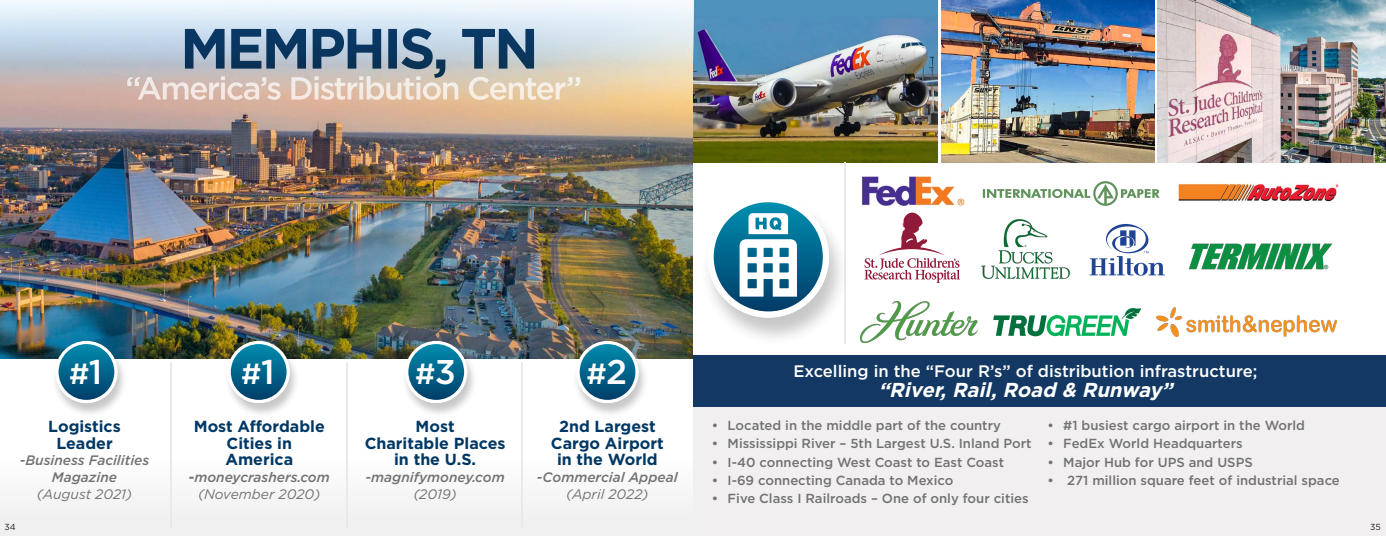
<style>
.page{position:relative;width:1386px;height:536px;background:#fff}
.page>*{position:absolute;margin:0;border:0;box-sizing:border-box;transform-origin:0 0}
.Subheading_-_gray{font:500 29.14px "Gotham";color:#fff}
.t1{font:italic 700 20.12px "Gotham";color:#fff}
.t2{font:500 16.62px "Gotham";color:#fff}
.t3{font:700 16.01px "Gotham";color:#003864}
.t4{font:italic 500 13.74px/16.6px "Gotham";color:#717271;text-align:center}
.t5{font:italic 13.74px "Gotham";color:#717271}
.t6{font:500 13.12px "Gotham";color:#717271}
.t7{font:8.75px "Gotham";color:#231f20}
.s1{font-size:34.21px}
.s2{font-weight:700;font-style:normal}
.s3{font-weight:400}
</style>
<div class="page">
<div style="left:0;top:457px;width:1386px;height:79px;background:#f5f5f5"></div>
<img style="left:0;top:64px;width:693px;height:294px">
<img style="left:693px;top:0;width:244px;height:162px">
<svg style="left:0;top:0;width:694px;height:64px"></svg>
<img style="left:1158px;top:0;width:228px;height:162px">
<img style="left:941px;top:0;width:213px;height:162px">
<div style="left:694px;top:396px;width:692px;height:140px;background:#f2eff0"></div>
<hr style="left:171px;top:362px;width:1px;height:166px;background:#ebe8e9">
<hr style="left:346px;top:362px;width:1px;height:166px;background:#ebe8e9">
<hr style="left:521px;top:362px;width:1px;height:166px;background:#ebe8e9">
<hr style="left:844px;top:162px;width:1px;height:182px;background:#ebe8e9">
<img style="left:861px;top:176px;width:103px;height:30px">
<svg style="left:983px;top:181px;width:177px;height:25px"></svg>
<img style="left:1178px;top:182px;width:161px;height:21px">
<svg style="left:1090px;top:224px;width:75px;height:51px"></svg>
<img style="left:1157px;top:308px;width:180px;height:28px">
<svg style="left:864px;top:212px;width:96px;height:71px"></svg>
<img style="left:981px;top:219px;width:89px;height:60px">
<img style="left:1189px;top:243px;width:144px;height:27px">
<img style="left:860px;top:301px;width:118px;height:41px">
<svg style="left:993px;top:308px;width:148px;height:28px"></svg>
<div style="left:693px;top:355px;width:693px;height:52px;background:#133863"></div>
<div style="left:52px;top:341px;width:76px;height:76px;background:#231f20;opacity:.25"></div>
<svg style="left:57px;top:342px;width:59px;height:59px"></svg>
<div style="left:55px;top:341px;width:63px;height:62px;border:3px solid #fff;border-radius:50%"></div>
<div style="left:224px;top:341px;width:76px;height:76px;background:#231f20;opacity:.25"></div>
<svg style="left:229px;top:342px;width:59px;height:59px"></svg>
<div style="left:228px;top:341px;width:62px;height:62px;border:3px solid #fff;border-radius:50%"></div>
<div style="left:573px;top:341px;width:76px;height:76px;background:#231f20;opacity:.25"></div>
<svg style="left:578px;top:342px;width:59px;height:59px"></svg>
<div style="left:577px;top:341px;width:62px;height:62px;border:3px solid #fff;border-radius:50%"></div>
<div style="left:700px;top:197px;width:149px;height:149px;background:#231f20;opacity:.25"></div>
<svg style="left:711px;top:199px;width:115px;height:115px"></svg>
<div style="left:708px;top:196px;width:121px;height:121px;border:6px solid #fff;border-radius:50%"></div>
<svg style="left:740px;top:213px;width:57px;height:83px"></svg>
<div style="left:402px;top:341px;width:75px;height:76px;background:#231f20;opacity:.25"></div>
<svg style="left:407px;top:342px;width:59px;height:59px"></svg>
<div style="left:405px;top:341px;width:62px;height:62px;border:3px solid #fff;border-radius:50%"></div>
<svg style="left:127px;top:28px;width:453px;height:72px"></svg>
<p class="Subheading_-_gray" style="left:69px;top:354px;width:35px">#<span class="s1">1</span></p>
<p class="t3" style="left:48px;top:415px;width:74px">Logistics</p>
<p class="t3" style="left:56px;top:432px;width:58px">Leader</p>
<p class="t4" style="left:20px;top:452px;width:131px">-Business Facilities<br>Magazine</p>
<p class="t5" style="left:37px;top:485px;width:97px">(August 2021)</p>
<p class="Subheading_-_gray" style="left:241px;top:354px;width:35px">#<span class="s1">1</span></p>
<p class="t3" style="left:194px;top:415px;width:133px">Most Affordable</p>
<p class="t3" style="left:227px;top:432px;width:67px">Cities in</p>
<p class="t3" style="left:225px;top:449px;width:69px">America</p>
<p class="t4" style="left:189px;top:468px;width:143px"><span class="s2">-</span>moneycrashers.com</p>
<p class="t5" style="left:198px;top:485px;width:124px">(November 2020)</p>
<p class="Subheading_-_gray" style="left:415px;top:354px;width:42px">#<span class="s1">3</span></p>
<p class="t3" style="left:416px;top:415px;width:41px">Most</p>
<p class="t3" style="left:365px;top:432px;width:142px">Charitable Places</p>
<p class="t3" style="left:394px;top:449px;width:84px">in the U.S.</p>
<p class="t4" style="left:366px;top:468px;width:141px">-magnifymoney.com</p>
<p class="t5" style="left:413px;top:485px;width:45px">(2019)</p>
<p class="Subheading_-_gray" style="left:586px;top:354px;width:42px">#<span class="s1">2</span></p>
<p class="t3" style="left:559px;top:415px;width:98px">2nd Largest</p>
<p class="t3" style="left:551px;top:432px;width:114px">Cargo Airport</p>
<p class="t3" style="left:557px;top:449px;width:102px">in the World</p>
<p class="t4" style="left:537px;top:468px;width:142px">-Commercial Appeal <span class="s3">(April 2022)</span></p>
<p class="t2" style="left:794px;top:359px;width:465px">Excelling in the “Four R’s” of distribution infrastructure;</p>
<p class="t1" style="left:878px;top:376px;width:302px">“River,Rail,Road &amp; Runway”</p>
<p class="t6" style="left:712px;top:416px;width:291px">• Located in the middle part of the country</p>
<p class="t6" style="left:712px;top:435px;width:321px">• Mississippi River – 5th Largest U.S. Inland Port</p>
<p class="t6" style="left:712px;top:453px;width:294px">• I-40 connecting West Coast to East Coast</p>
<p class="t6" style="left:712px;top:471px;width:243px">• I-69 connecting Canada to Mexico</p>
<p class="t6" style="left:712px;top:490px;width:318px">• Five Class I Railroads – One of only four cities</p>
<p class="t6" style="left:1048px;top:416px;width:259px">• #1 busiest cargo airport in the World</p>
<p class="t6" style="left:1048px;top:435px;width:197px">• FedEx World Headquarters</p>
<p class="t6" style="left:1048px;top:453px;width:207px">• Major Hub for UPS and USPS</p>
<p class="t6" style="left:1048px;top:471px;width:294px">• 271 million square feet of industrial space</p>
<p class="t7" style="left:4px;top:521px;width:13px">34</p>
<p class="t7" style="left:1370px;top:521px;width:12px">35</p>
</div>
